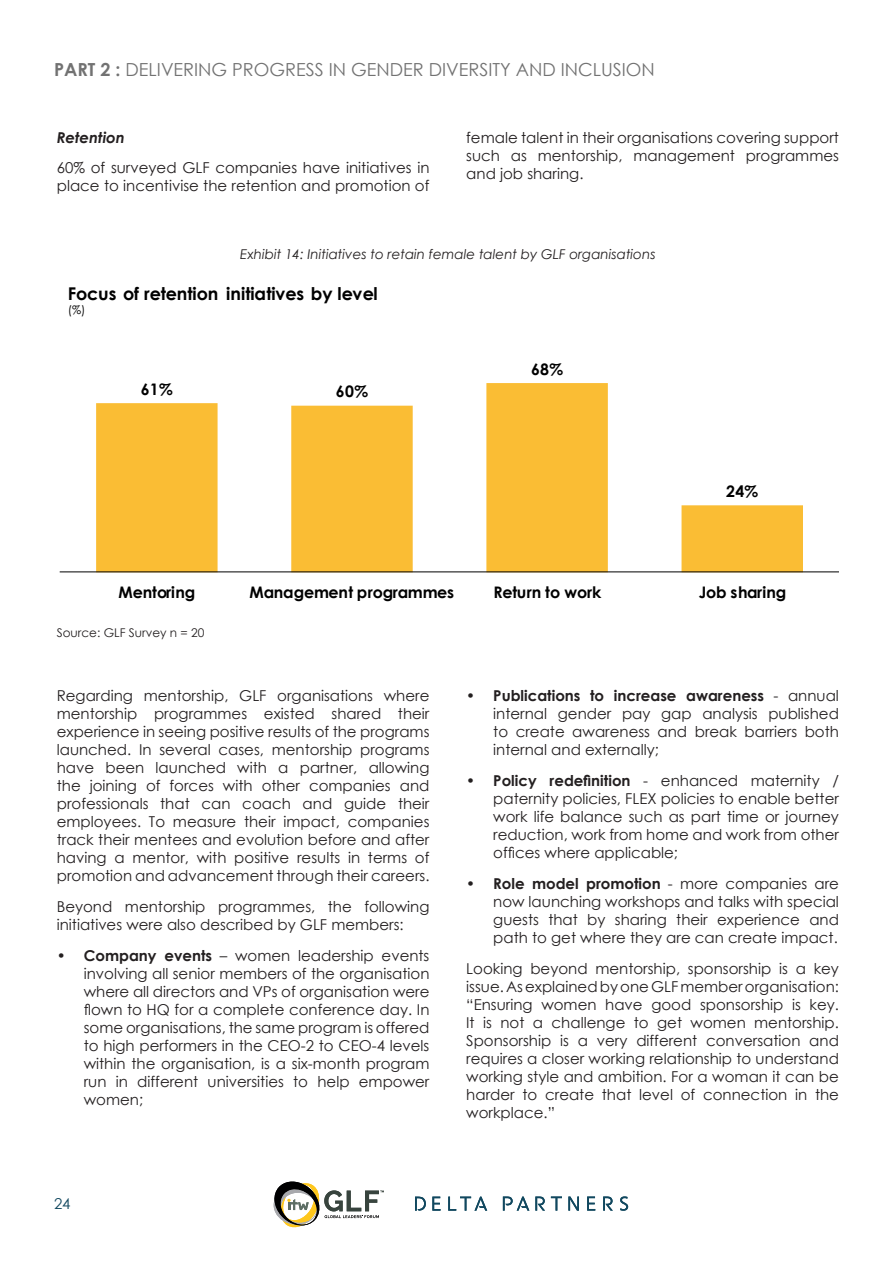
<style>
.page{position:relative;width:893px;height:1263px;background:#fff}
.page>*{position:absolute;margin:0;border:0;box-sizing:border-box;transform-origin:0 0}
.t1{font:18px "Century Gothic";color:#727272}
.t2{font:700 17.55px "Century Gothic";letter-spacing:-.005em;color:#000}
.t3{font:700 15.9px "Century Gothic";letter-spacing:-.005em;color:#000}
.t4{font:15px/18px "Century Gothic";color:#231f20;text-align:justify}
.t5{font:italic 700 15px "Century Gothic";color:#231f20}
.t6{font:15px "Century Gothic";color:#11485f}
.t7{font:italic 13.5px "Century Gothic";color:#231f20}
.t8{font:12px "Century Gothic";color:#231f20}
.t9{font:11.7px "Century Gothic";color:#000}
.s1{font-weight:700}
</style>
<div class="page">
<svg style="left:273px;top:1181px;width:111px;height:47px"></svg>
<svg style="left:432px;top:1196px;width:8px;height:15px"></svg>
<svg style="left:587px;top:1196px;width:8px;height:14px"></svg>
<svg style="left:551px;top:1196px;width:11px;height:14px"></svg>
<svg style="left:568px;top:1196px;width:11px;height:15px"></svg>
<svg style="left:620px;top:1196px;width:8px;height:15px"></svg>
<svg style="left:415px;top:1196px;width:11px;height:15px"></svg>
<svg style="left:448px;top:1196px;width:39px;height:15px"></svg>
<svg style="left:503px;top:1196px;width:26px;height:14px"></svg>
<svg style="left:535px;top:1196px;width:10px;height:14px"></svg>
<svg style="left:603px;top:1196px;width:10px;height:14px"></svg>
<svg style="left:96px;top:383px;width:707px;height:188px;fill:#fabd34"></svg>
<hr style="left:60px;top:571px;width:779px;height:1px;background:#000">
<p class="t1" style="left:54px;top:57px;width:602px"><span class="s1">PART 2 :</span> DELIVERING PROGRESS IN GENDER DIVERSITY AND INCLUSION</p>
<p class="t5" style="left:57px;top:126px;width:70px">Retention</p>
<p class="t4" style="left:57px;top:159px;width:374px">60% of surveyed GLF companies have initiatives in place to incentivise the retention and promotion of</p>
<p class="t4" style="left:466px;top:128px;width:374px">female talent in their organisations covering support such as mentorship, management programmes and job sharing.</p>
<p class="t7" style="left:240px;top:245px;width:417px">Exhibit 14: Initiatives to retain female talent by GLF organisations</p>
<p class="t2" style="left:68px;top:280px;width:311px">Focus of retention initiatives by level</p>
<p class="t9" style="left:68px;top:301px;width:19px">(%)</p>
<p class="t3" style="left:141px;top:377px;width:34px">61%</p>
<p class="t3" style="left:336px;top:379px;width:34px">60%</p>
<p class="t3" style="left:531px;top:357px;width:34px">68%</p>
<p class="t3" style="left:726px;top:479px;width:34px">24%</p>
<p class="t3" style="left:119px;top:580px;width:78px">Mentoring</p>
<p class="t3" style="left:250px;top:580px;width:206px">Management programmes</p>
<p class="t3" style="left:493px;top:580px;width:110px">Return to work</p>
<p class="t3" style="left:699px;top:580px;width:89px">Job sharing</p>
<p class="t8" style="left:57px;top:624px;width:149px">Source: GLF Survey n = 20</p>
<p class="t4" style="left:57px;top:687px;width:374px">Regarding mentorship, GLF organisations where mentorship programmes existed shared their experience in seeing positive results of the programs launched. In several cases, mentorship programs have been launched with a partner, allowing the joining of forces with other companies and professionals that can coach and guide their employees. To measure their impact, companies track their mentees and evolution before and after having a mentor, with positive results in terms of promotion and advancement through their careers.</p>
<p class="t4" style="left:57px;top:897px;width:374px">Beyond mentorship programmes, the following initiatives were also described by GLF members:</p>
<p class="t4" style="left:84px;top:946px;width:347px;text-indent:-27px"><span class="s1">• Company events</span> – women leadership events involving all senior members of the organisation where all directors and VPs of organisation were flown to HQ for a complete conference day. In some organisations, the same program is offered to high performers in the CEO-2 to CEO-4 levels within the organisation, is a six-month program run in different universities to help empower women;</p>
<p class="t6" style="left:54px;top:1193px;width:18px">24</p>
<p class="t4" style="left:493px;top:687px;width:347px;text-indent:-27px"><span class="s1">• Publications to increase awareness</span> - annual internal gender pay gap analysis published to create awareness and break barriers both internal and externally;</p>
<p class="t4" style="left:493px;top:771px;width:347px;text-indent:-27px"><span class="s1">• Policy redefinition</span> - enhanced maternity / paternity policies, FLEX policies to enable better work life balance such as part time or journey reduction, work from home and work from other offices where applicable;</p>
<p class="t4" style="left:493px;top:874px;width:347px;text-indent:-27px"><span class="s1">• Role model promotion</span> - more companies are now launching workshops and talks with special guests that by sharing their experience and path to get where they are can create impact.</p>
<p class="t4" style="left:466px;top:959px;width:374px">Looking beyond mentorship, sponsorship is a key issue. As explained by one GLF member organisation: “Ensuring women have good sponsorship is key.<br>It is not a challenge to get women mentorship.<br>Sponsorship is a very different conversation and requires a closer working relationship to understand working style and ambition. For a woman it can be harder to create that level of connection in the workplace.”</p>
</div>
